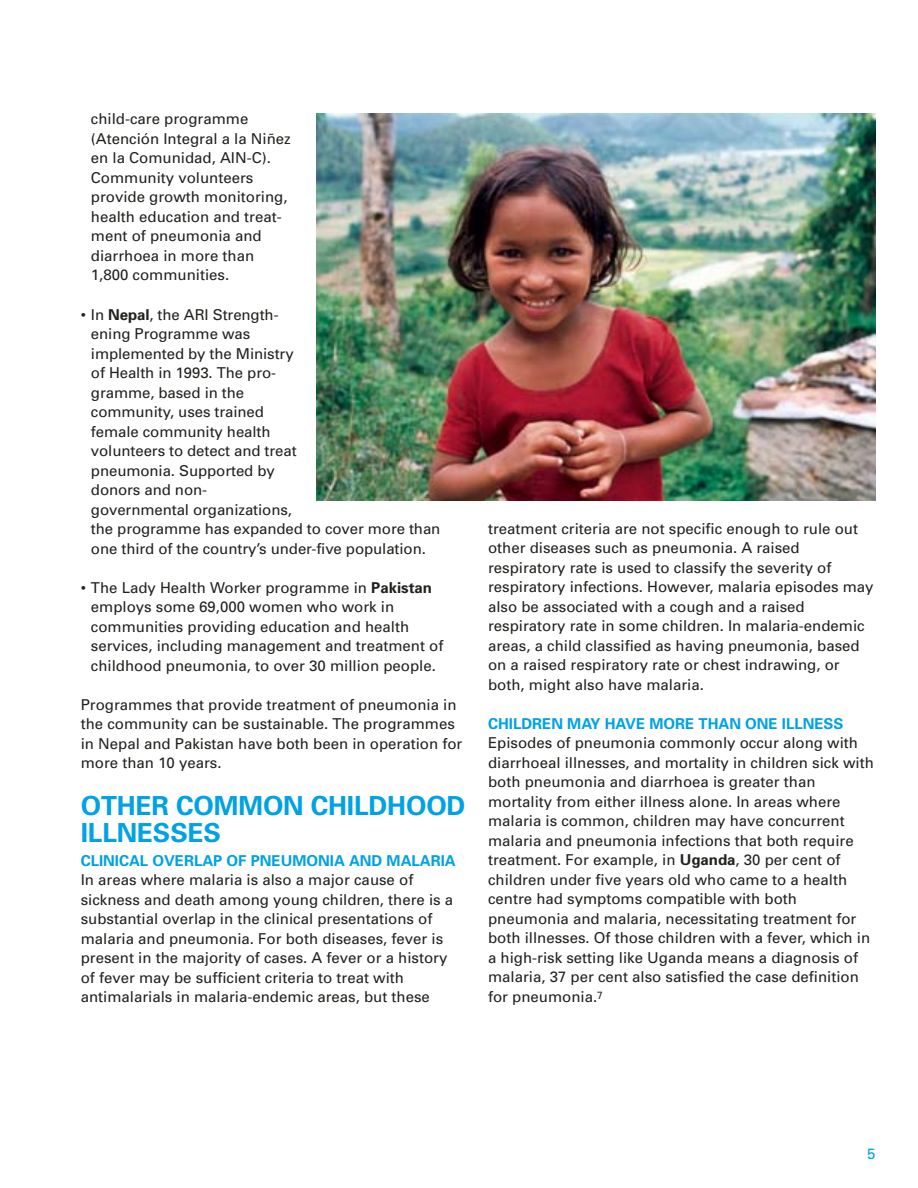
<style>
.page{position:relative;width:918px;height:1188px;background:#fff}
.page>*{position:absolute;margin:0;border:0;box-sizing:border-box;transform-origin:0 0}
.t1{font:700 26.25px/27px "Univers";letter-spacing:-.005em;color:#00a2e3}
.t2{font:15px/19.5px "Univers";color:#20231e}
.t3{font:700 15px "Univers";color:#00a2e3}
.t4{font:15px "Univers";color:#00a2e3}
.s1{font-weight:700}
</style>
<div class="page">
<img style="left:317px;top:114px;width:558px;height:386px">
<p class="t2" style="left:91px;top:111px;width:201px">child-care programme (Atención Integral a la Niñez en la Comunidad, AIN-C).<br>Community volunteers provide growth monitoring, health education and treat&shy;ment of pneumonia and diarrhoea in more than<br>1,800 communities.</p>
<p class="t2" style="left:91px;top:306px;width:351px;text-indent:-10px">• In <span class="s1">Nepal</span>, the ARI Strength-<br>ening Programme was<br>implemented by the Ministry<br>of Health in 1993. The pro-<br>gramme, based in the<br>community, uses trained<br>female community health<br>volunteers to detect and treat<br>pneumonia. Supported by<br>donors and non-<br>governmental organizations,<br>the programme has expanded to cover more than one third of the country’s under-five population.</p>
<p class="t2" style="left:91px;top:579px;width:354px;text-indent:-10px">• The Lady Health Worker programme in <span class="s1">Pakistan </span>employs some 69,000 women who work in communities providing education and health services, including management and treatment of childhood pneumonia, to over 30 million people.</p>
<p class="t2" style="left:81px;top:696px;width:383px">Programmes that provide treatment of pneumonia in the community can be sustainable. The programmes in Nepal and Pakistan have both been in operation for more than 10 years.</p>
<h1 class="t1" style="left:81px;top:794px;width:386px">OTHER COMMON CHILDHOOD<br>ILLNESSES</h1>
<p class="t3" style="left:81px;top:855px;width:377px">CLINICAL OVERLAP OF PNEUMONIA AND MALARIA</p>
<p class="t2" style="left:81px;top:871px;width:374px">In areas where malaria is also a major cause of sickness and death among young children, there is a substantial overlap in the clinical presentations of malaria and pneumonia. For both diseases, fever is present in the majority of cases. A fever or a history of fever may be sufficient criteria to treat with antimalarials in malaria-endemic areas, but these</p>
<p class="t2" style="left:488px;top:520px;width:387px">treatment criteria are not specific enough to rule out other diseases such as pneumonia. A raised respiratory rate is used to classify the severity of respiratory infections. However, malaria episodes may also be associated with a cough and a raised respiratory rate in some children. In malaria-endemic areas, a child classified as having pneumonia, based on a raised respiratory rate or chest indrawing, or both, might also have malaria.</p>
<p class="t3" style="left:488px;top:718px;width:357px">CHILDREN MAY HAVE MORE THAN ONE ILLNESS</p>
<p class="t2" style="left:488px;top:735px;width:387px">Episodes of pneumonia commonly occur along with diarrhoeal illnesses, and mortality in children sick with both pneumonia and diarrhoea is greater than mortality from either illness alone. In areas where malaria is common, children may have concurrent malaria and pneumonia infections that both require treatment. For example, in <span class="s1">Uganda</span>, 30 per cent of children under five years old who came to a health centre had symptoms compatible with both pneumonia and malaria, necessitating treatment for both illnesses. Of those children with a fever, which in a high-risk setting like Uganda means a diagnosis of malaria, 37 per cent also satisfied the case definition for pneumonia.<sup>7</sup></p>
<p class="t4" style="left:867px;top:1148px;width:10px">5</p>
</div>
